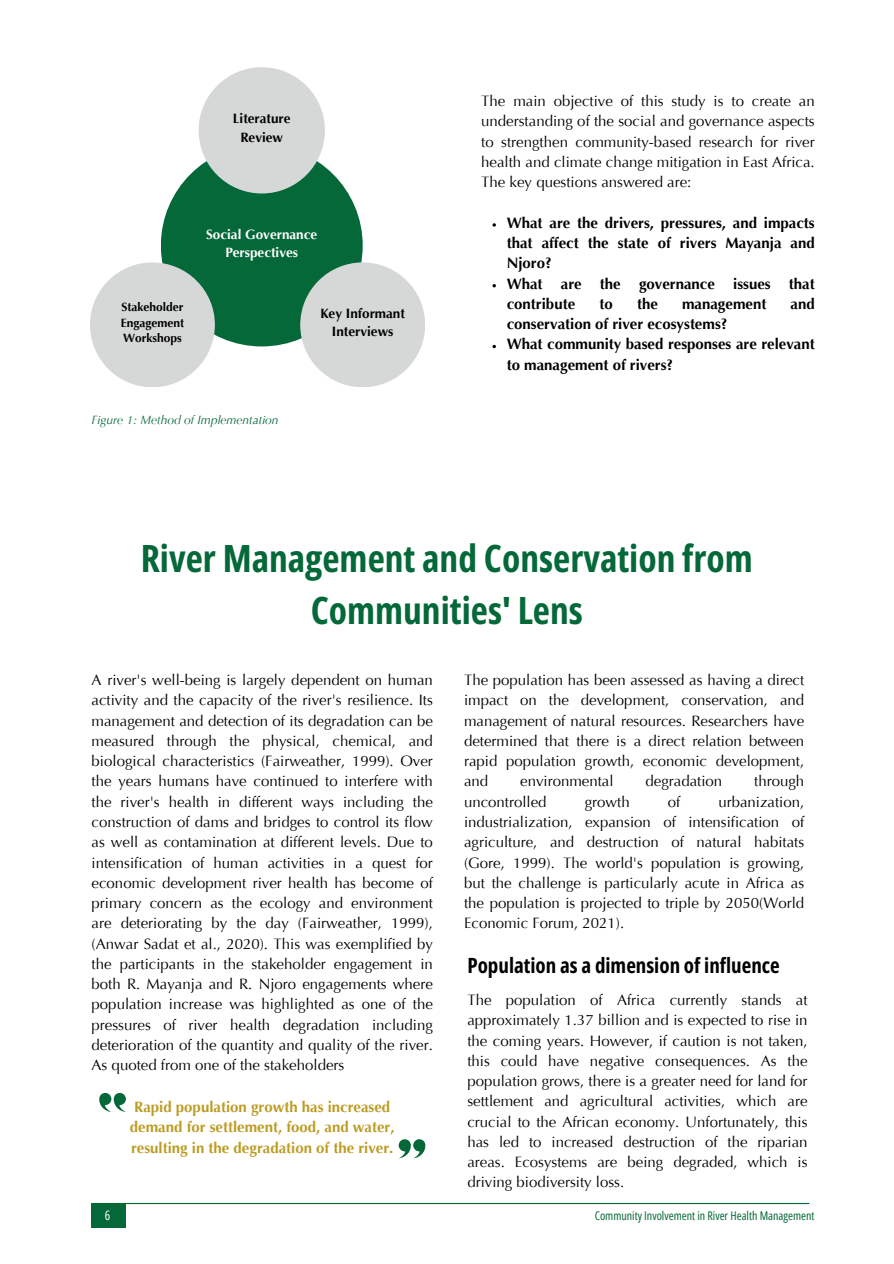
<style>
.page{position:relative;width:894px;height:1264px;background:#fff}
.page>*{position:absolute;margin:0;border:0;box-sizing:border-box;transform-origin:0 0}
.t1{font:700 37.5px/51.8px "Open Sans Condensed";color:#056839;text-align:center}
.t2{font:700 21px "Open Sans Condensed";color:#000}
.t3{font:15px/20.2px "Optima LT Pro";color:#000;text-align:justify}
.t4{font:700 15px/20.2px "Optima LT Pro";color:#000}
.t5{font:700 15px/20.2px "Optima LT Pro";color:#bc9c22}
.t6{font:700 13.5px/18px "Optima LT Pro";color:#000;text-align:center}
.t7{font:700 13.5px/18px "Optima LT Pro";color:#fff;text-align:center}
.t8{font:12.9px "Open Sans Condensed";color:#fff}
.t9{font:12px "Open Sans Condensed";color:#056839}
.t10{font:700 12px/15.8px "Optima LT Pro";color:#000;text-align:justify}
.t11{font:italic 12px "Optima LT Pro";color:#056839}
</style>
<div class="page">
<hr style="left:94px;top:1202px;width:715px;height:1px;background:#056839">
<div style="left:92px;top:1203px;width:34px;height:24px;background:#056839"></div>
<div style="left:161px;top:145px;width:201px;height:201px;background:#056839;border-radius:50%"></div>
<div style="left:90px;top:262px;width:125px;height:125px;background:#d6d8d8;border-radius:50%"></div>
<div style="left:300px;top:262px;width:125px;height:125px;background:#d6d8d8;border-radius:50%"></div>
<div style="left:198px;top:67px;width:127px;height:126px;background:#d6d8d8;border-radius:50%"></div>
<svg style="left:99px;top:1092px;width:27px;height:19px"></svg>
<svg style="left:492px;top:223px;width:4px;height:4px"></svg>
<svg style="left:492px;top:284px;width:4px;height:3px"></svg>
<svg style="left:492px;top:345px;width:4px;height:3px"></svg>
<svg style="left:398px;top:1139px;width:27px;height:19px"></svg>
<h3 class="t6" style="left:233px;top:111px;width:59px">Literature<br>Review</h3>
<h3 class="t7" style="left:206px;top:227px;width:113px">Social Governance<br>Perspectives</h3>
<h3 class="t10" style="left:121px;top:300px;width:65px">Stakeholder Engagement Workshops</h3>
<h5 class="t6" style="left:320px;top:305px;width:86px">Key Informant<br>Interviews</h5>
<p class="t11" style="left:92px;top:415px;width:188px">Figure 1: Method of Implementation</p>
<p class="t3" style="left:481px;top:93px;width:335px">The main objective of this study is to create an understanding of the social and governance aspects to strengthen community-based research for river health and climate change mitigation in East Africa.<br>The key questions answered are:</p>
<h1 class="t4" style="left:506px;top:214px;width:309px;text-align:justify">What are the drivers, pressures, and impacts that affect the state of rivers Mayanja and Njoro?</h1>
<h4 class="t4" style="left:506px;top:275px;width:309px">What are the governance issues that contribute</h4>
<h4 class="t4" style="left:599px;top:295px;width:15px">to</h4>
<h4 class="t4" style="left:637px;top:295px;width:22px">the</h4>
<h4 class="t4" style="left:682px;top:295px;width:86px">management</h4>
<h4 class="t4" style="left:790px;top:295px;width:26px">and</h4>
<h4 class="t4" style="left:506px;top:315px;width:222px">conservation of river ecosystems?</h4>
<p class="t4" style="left:506px;top:336px;width:309px">What community based responses are relevant to management of rivers?</p>
<h3 class="t1" style="left:141px;top:532px;width:613px">River Management and Conservation from<br>Communities' Lens</h3>
<p class="t3" style="left:92px;top:671px;width:343px">A river's well-being is largely dependent on human activity and the capacity of the river's resilience. Its management and detection of its degradation can be measured through the physical, chemical, and biological characteristics (Fairweather, 1999). Over the years humans have continued to interfere with the river's health in different ways including the construction of dams and bridges to control its flow as well as contamination at different levels. Due to intensification of human activities in a quest for economic development river health has become of primary concern as the ecology and environment are deteriorating by the day (Fairweather, 1999), (Anwar Sadat et al., 2020). This was exemplified by the participants in the stakeholder engagement in both R. Mayanja and R. Njoro engagements where population increase was highlighted as one of the pressures of river health degradation including deterioration of the quantity and quality of the river.<br>As quoted from one of the stakeholders</p>
<p class="t5" style="left:130px;top:1098px;width:266px">Rapid population growth has increased demand for settlement, food, and water, resulting in the degradation of the river.</p>
<h4 class="t3" style="left:464px;top:671px;width:341px">The population has been assessed as having a direct impact on the development, conservation, and management of natural resources. Researchers have determined that there is a direct relation between rapid population growth, economic development, and</h4>
<h4 class="t3" style="left:520px;top:772px;width:95px">environmental</h4>
<h4 class="t3" style="left:645px;top:772px;width:78px">degradation</h4>
<h4 class="t3" style="left:754px;top:772px;width:52px">through</h4>
<h4 class="t3" style="left:464px;top:793px;width:84px">uncontrolled</h4>
<h4 class="t3" style="left:584px;top:793px;width:46px">growth</h4>
<h4 class="t3" style="left:667px;top:793px;width:14px">of</h4>
<h4 class="t3" style="left:464px;top:793px;width:341px;text-indent:254px">urbanization, industrialization, expansion of intensification of agriculture, and destruction of natural habitats (Gore, 1999). The world's population is growing, but the challenge is particularly acute in Africa as the population is projected to triple by 2050(World Economic Forum, 2021).</h4>
<h2 class="t2" style="left:467px;top:950px;width:314px">Population as a dimension of influence</h2>
<h4 class="t3" style="left:467px;top:991px;width:341px">The population of Africa currently stands at approximately 1.37 billion and is expected to rise in the coming years. However, if caution is not taken, this could have negative consequences. As the population grows, there is a greater need for land for settlement and agricultural activities, which are crucial to the African economy. Unfortunately, this has led to increased destruction of the riparian areas. Ecosystems are being degraded, which is driving biodiversity loss.</h4>
<h4 class="t8" style="left:105px;top:1206px;width:7px">6</h4>
<p class="t9" style="left:594px;top:1206px;width:221px">Community Involvement in River Health Management</p>
</div>
